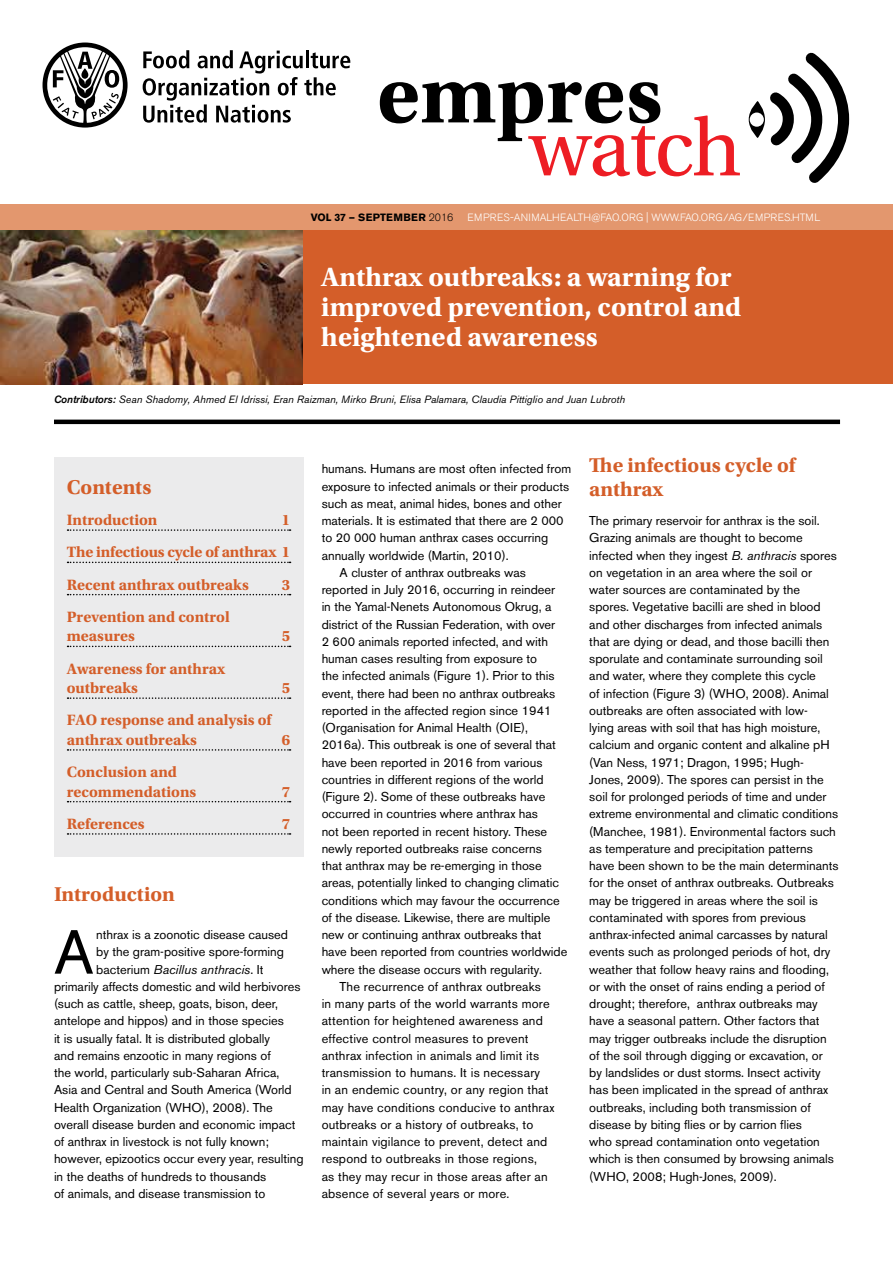
<style>
.page{position:relative;width:893px;height:1263px;background:#fff}
.page>*{position:absolute;margin:0;border:0;box-sizing:border-box;transform-origin:0 0}
.t1{font:700 85.05px "Utopia Std";color:#000}
.t2{font:85.05px "Utopia Std";letter-spacing:-.02em;color:#ed1d24}
.t3{font:61.65px "Akzidenz Grotesk BE";color:#000}
.t4{font:700 27.75px/30px "Utopia Std";color:#fff}
.t5{font:700 21px/24px "Utopia Std";color:#d45e29}
.t6{font:700 15.75px/19.5px "Utopia Std";color:#d45e29}
.t7{font:12.75px/17.2px "Akzidenz Grotesk BE";color:#000}
.t8{font:italic 12.75px "Akzidenz Grotesk BE";color:#000}
.t9{font:italic 10.5px "Akzidenz Grotesk BE";color:#000}
.t10{font:300 10.5px "Akzidenz Grotesk BE";letter-spacing:.02em;color:#fff}
.t11{font:700 10.5px "Akzidenz Grotesk BE";letter-spacing:.04em;color:#000}
.s1{font-weight:300}
.s2{font-weight:500}
.s3{font-style:normal}
.s4{font-style:italic}
</style>
<div class="page">
<div style="left:54px;top:457px;width:250px;height:400px;background:#ebebec"></div>
<svg style="left:68px;top:529px;width:223px;height:2px"></svg>
<svg style="left:68px;top:562px;width:223px;height:1px"></svg>
<svg style="left:68px;top:594px;width:223px;height:1px"></svg>
<svg style="left:68px;top:646px;width:223px;height:1px"></svg>
<svg style="left:68px;top:697px;width:223px;height:2px"></svg>
<svg style="left:68px;top:749px;width:223px;height:2px"></svg>
<svg style="left:68px;top:801px;width:223px;height:1px"></svg>
<svg style="left:68px;top:833px;width:223px;height:2px"></svg>
<div style="left:0;top:204px;width:893px;height:27px;background:#e3976e"></div>
<svg style="left:43px;top:43px;width:85px;height:85px"></svg>
<svg style="left:143px;top:50px;width:207px;height:73px"></svg>
<div style="left:303px;top:230px;width:590px;height:154px;background:#d45e29"></div>
<img style="left:0;top:230px;width:303px;height:154px">
<hr style="left:54px;top:420px;width:786px;height:4px;background:#000">
<svg style="left:749px;top:52px;width:100px;height:131px"></svg>
<div style="left:750px;top:113px;width:14px;height:14px;background:#fff;border-radius:50%"></div>
<h1 class="t1" style="left:377px;top:45px;width:287px">empres</h1>
<h1 class="t2" style="left:529px;top:102px;width:214px">watch</h1>
<p class="t11" style="left:311px;top:212px;width:144px">VOL 37 — SEPTEMBER <span class="s1">2016</span></p>
<p class="t10" style="left:467px;top:212px;width:289px">EMPRES-ANIMALHEALTH@FAO.ORG | WWW.FAO.ORG/AG/EMPRES</p>
<p class="t10" style="left:790px;top:212px;width:31px">.HTML</p>
<h3 class="t4" style="left:321px;top:262px;width:422px">Anthrax outbreaks: a warning for improved prevention, control and heightened awareness</h3>
<p class="t9" style="left:54px;top:393px;width:573px"><span class="s2">Contributors:</span> Sean Shadomy, Ahmed El Idrissi, Eran Raizman, Mirko Bruni, Elisa Palamara, Claudia Pittiglio and Juan Lubroth</p>
<h3 class="t5" style="left:67px;top:475px;width:86px">Contents</h3>
<p class="t6" style="left:67px;top:510px;width:92px">Introduction</p>
<p class="t6" style="left:67px;top:504px;width:225px;line-height:32.2px;text-align:justify;text-indent:215px">1<br>The infectious cycle of anthrax 1<br>Recent anthrax outbreaks</p>
<p class="t6" style="left:282px;top:575px;width:10px">3</p>
<p class="t6" style="left:67px;top:607px;width:164px">Prevention and control measures</p>
<p class="t6" style="left:67px;top:659px;width:160px">Awareness for anthrax outbreaks</p>
<p class="t6" style="left:67px;top:711px;width:206px">FAO response and analysis of anthrax outbreaks</p>
<p class="t6" style="left:67px;top:762px;width:131px">Conclusion and recommendations</p>
<p class="t6" style="left:282px;top:627px;width:10px">5</p>
<p class="t6" style="left:282px;top:678px;width:10px">5</p>
<p class="t6" style="left:282px;top:730px;width:10px">6</p>
<p class="t6" style="left:282px;top:782px;width:10px">7</p>
<p class="t6" style="left:67px;top:814px;width:79px">References</p>
<p class="t6" style="left:282px;top:814px;width:10px">7</p>
<h3 class="t5" style="left:54px;top:882px;width:122px">Introduction</h3>
<h2 class="t3" style="left:54px;top:915px;width:41px">A</h2>
<p class="t7" style="left:96px;top:926px;width:193px">nthrax is a zoonotic disease caused</p>
<p class="t7" style="left:96px;top:943px;width:189px">by the gram-positive spore-forming</p>
<p class="t8" style="left:96px;top:961px;width:169px"><span class="s3">bacterium</span> Bacillus anthracis<span class="s3">. It</span></p>
<p class="t7" style="left:54px;top:978px;width:248px">primarily affects domestic and wild herbivores</p>
<p class="t7" style="left:54px;top:995px;width:226px">(such as cattle, sheep, goats, bison, deer,</p>
<p class="t7" style="left:54px;top:1012px;width:231px">antelope and hippos) and in those species</p>
<p class="t7" style="left:54px;top:1029px;width:217px">it is usually fatal. It is distributed globally</p>
<p class="t7" style="left:54px;top:1047px;width:218px">and remains enzootic in many regions of</p>
<p class="t7" style="left:54px;top:1064px;width:227px">the world, particularly sub-Saharan Africa,</p>
<p class="t7" style="left:54px;top:1081px;width:239px">Asia and Central and South America (World</p>
<p class="t7" style="left:54px;top:1098px;width:220px">Health Organization (WHO), 2008). The</p>
<p class="t7" style="left:54px;top:1116px;width:243px">overall disease burden and economic impact</p>
<p class="t7" style="left:54px;top:1133px;width:216px">of anthrax in livestock is not fully known;</p>
<p class="t7" style="left:54px;top:1150px;width:251px">however, epizootics occur every year, resulting</p>
<p class="t7" style="left:54px;top:1167px;width:214px">in the deaths of hundreds to thousands</p>
<p class="t7" style="left:54px;top:1185px;width:213px">of animals, and disease transmission to</p>
<p class="t7" style="left:322px;top:460px;width:251px">humans. Humans are most often infected from</p>
<p class="t7" style="left:322px;top:477px;width:249px">exposure to infected animals or their products</p>
<p class="t7" style="left:322px;top:495px;width:242px">such as meat, animal hides, bones and other</p>
<p class="t7" style="left:322px;top:512px;width:244px">materials. It is estimated that there are 2 000</p>
<p class="t7" style="left:322px;top:529px;width:228px">to 20 000 human anthrax cases occurring</p>
<p class="t7" style="left:322px;top:546px;width:188px">annually worldwide (Martin, 2010).</p>
<p class="t7" style="left:340px;top:564px;width:188px">A cluster of anthrax outbreaks was</p>
<p class="t7" style="left:322px;top:581px;width:235px">reported in July 2016, occurring in reindeer</p>
<p class="t7" style="left:322px;top:598px;width:231px">in the Yamal-Nenets Autonomous Okrug, a</p>
<p class="t7" style="left:322px;top:615px;width:235px">district of the Russian Federation, with over</p>
<p class="t7" style="left:322px;top:633px;width:228px">2 600 animals reported infected, and with</p>
<p class="t7" style="left:322px;top:650px;width:217px">human cases resulting from exposure to</p>
<p class="t7" style="left:322px;top:667px;width:235px">the infected animals (Figure 1). Prior to this</p>
<p class="t7" style="left:322px;top:684px;width:235px">event, there had been no anthrax outbreaks</p>
<p class="t7" style="left:322px;top:702px;width:232px">reported in the affected region since 1941</p>
<p class="t7" style="left:322px;top:719px;width:208px">(Organisation for Animal Health (OIE),</p>
<p class="t7" style="left:322px;top:736px;width:236px">2016a). This outbreak is one of several that</p>
<p class="t7" style="left:322px;top:753px;width:222px">have been reported in 2016 from various</p>
<p class="t7" style="left:322px;top:771px;width:223px">countries in different regions of the world</p>
<p class="t7" style="left:322px;top:788px;width:225px">(Figure 2). Some of these outbreaks have</p>
<p class="t7" style="left:322px;top:805px;width:218px">occurred in countries where anthrax has</p>
<p class="t7" style="left:322px;top:823px;width:227px">not been reported in recent history. These</p>
<p class="t7" style="left:322px;top:840px;width:222px">newly reported outbreaks raise concerns</p>
<p class="t7" style="left:322px;top:857px;width:221px">that anthrax may be re-emerging in those</p>
<p class="t7" style="left:322px;top:874px;width:239px">areas, potentially linked to changing climatic</p>
<p class="t7" style="left:322px;top:892px;width:240px">conditions which may favour the occurrence</p>
<p class="t7" style="left:322px;top:909px;width:230px">of the disease. Likewise, there are multiple</p>
<p class="t7" style="left:322px;top:926px;width:221px">new or continuing anthrax outbreaks that</p>
<p class="t7" style="left:322px;top:943px;width:247px">have been reported from countries worldwide</p>
<p class="t7" style="left:322px;top:961px;width:222px">where the disease occurs with regularity.</p>
<p class="t7" style="left:340px;top:978px;width:203px">The recurrence of anthrax outbreaks</p>
<p class="t7" style="left:322px;top:995px;width:229px">in many parts of the world warrants more</p>
<p class="t7" style="left:322px;top:1012px;width:223px">attention for heightened awareness and</p>
<p class="t7" style="left:322px;top:1030px;width:208px">effective control measures to prevent</p>
<p class="t7" style="left:322px;top:1047px;width:219px">anthrax infection in animals and limit its</p>
<p class="t7" style="left:322px;top:1064px;width:220px">transmission to humans. It is necessary</p>
<p class="t7" style="left:322px;top:1081px;width:228px">in an endemic country, or any region that</p>
<p class="t7" style="left:322px;top:1099px;width:234px">may have conditions conducive to anthrax</p>
<p class="t7" style="left:322px;top:1116px;width:213px">outbreaks or a history of outbreaks, to</p>
<p class="t7" style="left:322px;top:1133px;width:227px">maintain vigilance to prevent, detect and</p>
<p class="t7" style="left:322px;top:1150px;width:217px">respond to outbreaks in those regions,</p>
<p class="t7" style="left:322px;top:1168px;width:228px">as they may recur in those areas after an</p>
<p class="t7" style="left:322px;top:1185px;width:189px">absence of several years or more.</p>
<h3 class="t5" style="left:589px;top:454px;width:208px">The infectious cycle of anthrax</h3>
<p class="t7" style="left:589px;top:512px;width:251px">The primary reservoir for anthrax is the soil.<br>Grazing animals are thought to become infected when they ingest <span class="s4">B. anthracis</span> spores on vegetation in an area where the soil or water sources are contaminated by the spores. Vegetative bacilli are shed in blood and other discharges from infected animals that are dying or dead, and those bacilli then sporulate and contaminate surrounding soil and water, where they complete this cycle<br>of infection (Figure 3) (WHO, 2008). Animal outbreaks are often associated with low-<br>lying areas with soil that has high moisture, calcium and organic content and alkaline pH (Van Ness, 1971; Dragon, 1995; Hugh-Jones, 2009). The spores can persist in the soil for prolonged periods of time and under extreme environmental and climatic conditions (Manchee, 1981). Environmental factors such as temperature and precipitation patterns have been shown to be the main determinants for the onset of anthrax outbreaks. Outbreaks may be triggered in areas where the soil is contaminated with spores from previous anthrax-infected animal carcasses by natural events such as prolonged periods of hot, dry weather that follow heavy rains and flooding, or with the onset of rains ending a period of drought; therefore, anthrax outbreaks may have a seasonal pattern. Other factors that may trigger outbreaks include the disruption of the soil through digging or excavation, or by landslides or dust storms. Insect activity has been implicated in the spread of anthrax outbreaks, including both transmission of disease by biting flies or by carrion flies<br>who spread contamination onto vegetation which is then consumed by browsing animals (WHO, 2008; Hugh-Jones, 2009).</p>
</div>
